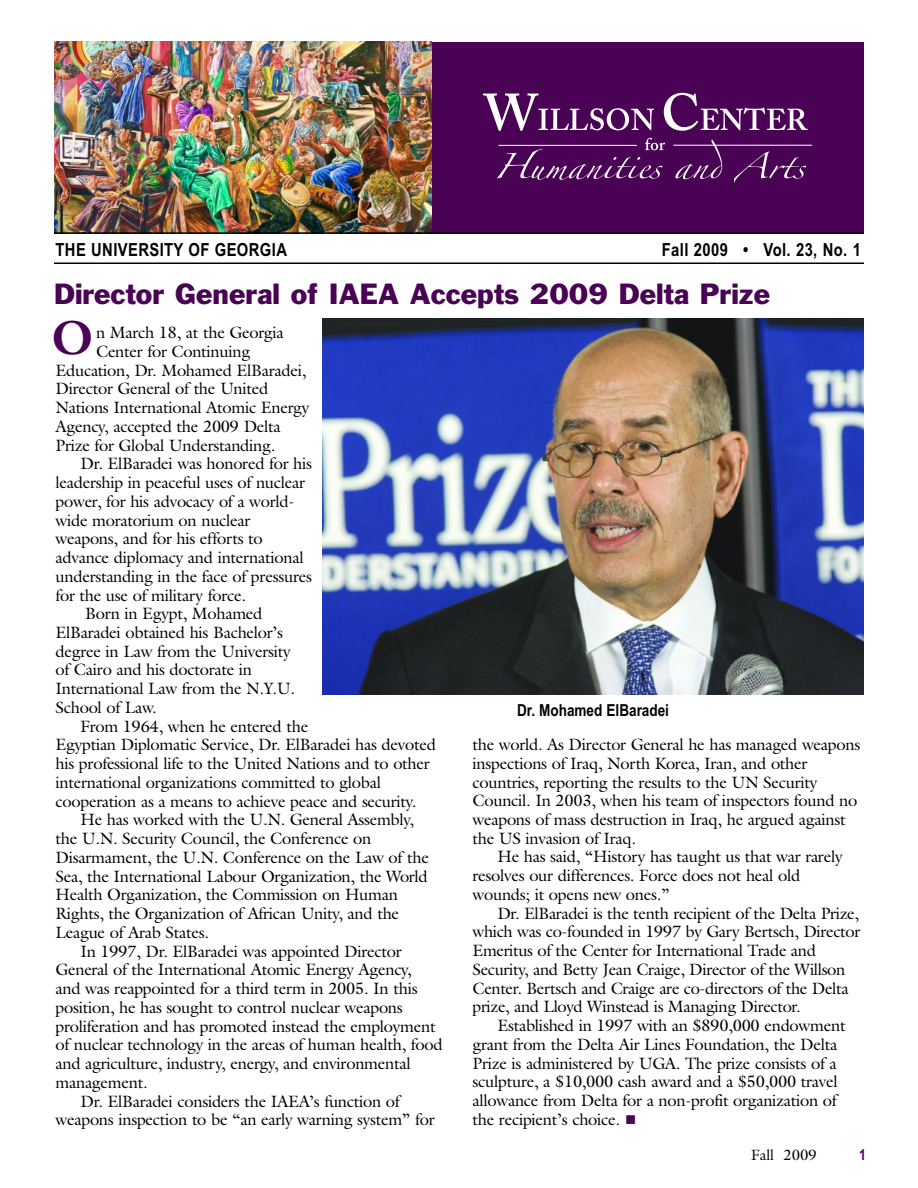
<style>
.page{position:relative;width:918px;height:1188px;background:#fff}
.page>*{position:absolute;margin:0;border:0;box-sizing:border-box;transform-origin:0 0}
.t1{font:700 48px "Galliard";color:#4a0255}
.t2{font:27px "Franklin Gothic";color:#4a0255}
.t3{font:700 18px "Arial Narrow";letter-spacing:.025em;color:#000}
.t4{font:16.5px/18.8px "Galliard";letter-spacing:-.015em;color:#000}
.t5{font:700 16.5px "Arial Narrow";color:#000}
.t6{font:15px "Galliard";color:#000}
.t7{font:700 15px "Arial Narrow";color:#4a0255}
.s1{color:#4a0255}
</style>
<div class="page">
<img style="left:54px;top:42px;width:378px;height:190px">
<div style="left:432px;top:42px;width:432px;height:192px;background:#4a0255"></div>
<hr style="left:54px;top:262px;width:810px;height:2px;background:#000">
<hr style="left:54px;top:232px;width:810px;height:2px;background:#000">
<hr style="left:673px;top:145px;width:139px;height:1px;background:#fff">
<svg style="left:675px;top:139px;width:47px;height:40px"></svg>
<svg style="left:734px;top:151px;width:72px;height:32px"></svg>
<svg style="left:483px;top:93px;width:171px;height:38px"></svg>
<svg style="left:664px;top:93px;width:144px;height:38px"></svg>
<svg style="left:497px;top:138px;width:168px;height:42px"></svg>
<hr style="left:498px;top:145px;width:139px;height:1px;background:#fff">
<img style="left:322px;top:318px;width:542px;height:377px">
<p class="t3" style="left:56px;top:243px;width:233px">THE UNIVERSITY OF GEORGIA</p>
<p class="t3" style="left:662px;top:243px;width:201px">Fall 2009 • Vol. 23, No. 1</p>
<h2 class="t2" style="left:54px;top:283px;width:718px">Director General of IAEA Accepts 2009 Delta Prize</h2>
<p class="t4" style="left:96px;top:325px;width:189px">n March 18, at the Georgia</p>
<p class="t4" style="left:96px;top:344px;width:156px">Center for Continuing</p>
<p class="t4" style="left:55px;top:362px;width:252px">Education, Dr. Mohamed ElBaradei,</p>
<p class="t4" style="left:55px;top:381px;width:214px">Director General of the United</p>
<p class="t4" style="left:55px;top:400px;width:255px">Nations International Atomic Energy</p>
<p class="t4" style="left:55px;top:419px;width:227px">Agency, accepted the 2009 Delta</p>
<p class="t4" style="left:55px;top:437px;width:222px">Prize for Global Understanding.</p>
<p class="t4" style="left:80px;top:456px;width:233px">Dr. ElBaradei was honored for his</p>
<p class="t4" style="left:55px;top:475px;width:251px">leadership in peaceful uses of nuclear</p>
<p class="t4" style="left:55px;top:493px;width:240px">power, for his advocacy of a world-</p>
<p class="t4" style="left:55px;top:512px;width:197px">wide moratorium on nuclear</p>
<p class="t4" style="left:55px;top:531px;width:209px">weapons, and for his efforts to</p>
<p class="t4" style="left:55px;top:550px;width:250px">advance diplomacy and international</p>
<p class="t4" style="left:55px;top:568px;width:258px">understanding in the face of pressures</p>
<p class="t4" style="left:55px;top:587px;width:192px">for the use of military force.</p>
<p class="t4" style="left:85px;top:606px;width:179px">Born in Egypt, Mohamed</p>
<p class="t4" style="left:55px;top:625px;width:229px">ElBaradei obtained his Bachelor’s</p>
<p class="t4" style="left:55px;top:643px;width:237px">degree in Law from the University</p>
<p class="t4" style="left:55px;top:662px;width:198px">of Cairo and his doctorate in</p>
<p class="t4" style="left:55px;top:681px;width:241px">International Law from the N.Y.U.</p>
<p class="t4" style="left:55px;top:700px;width:103px">School of Law.</p>
<p class="t4" style="left:80px;top:718px;width:229px">From 1964, when he entered the</p>
<p class="t4" style="left:55px;top:737px;width:382px">Egyptian Diplomatic Service, Dr. ElBaradei has devoted</p>
<p class="t4" style="left:55px;top:756px;width:376px">his professional life to the United Nations and to other</p>
<p class="t4" style="left:55px;top:775px;width:327px">international organizations committed to global</p>
<p class="t4" style="left:55px;top:793px;width:362px">cooperation as a means to achieve peace and security.</p>
<p class="t4" style="left:80px;top:812px;width:335px">He has worked with the U.N. General Assembly,</p>
<p class="t4" style="left:55px;top:831px;width:317px">the U.N. Security Council, the Conference on</p>
<p class="t4" style="left:55px;top:850px;width:375px">Disarmament, the U.N. Conference on the Law of the</p>
<p class="t4" style="left:55px;top:868px;width:374px">Sea, the International Labour Organization, the World</p>
<p class="t4" style="left:55px;top:887px;width:344px">Health Organization, the Commission on Human</p>
<p class="t4" style="left:55px;top:906px;width:345px">Rights, the Organization of African Unity, and the</p>
<p class="t4" style="left:55px;top:925px;width:155px">League of Arab States.</p>
<p class="t4" style="left:80px;top:943px;width:323px">In 1997, Dr. ElBaradei was appointed Director</p>
<p class="t4" style="left:55px;top:962px;width:358px">General of the International Atomic Energy Agency,</p>
<p class="t4" style="left:55px;top:981px;width:364px">and was reappointed for a third term in 2005. In this</p>
<p class="t4" style="left:55px;top:1000px;width:349px">position, he has sought to control nuclear weapons</p>
<p class="t4" style="left:55px;top:1018px;width:382px">proliferation and has promoted instead the employment</p>
<p class="t4" style="left:55px;top:1037px;width:389px">of nuclear technology in the areas of human health, food</p>
<p class="t4" style="left:55px;top:1056px;width:357px">and agriculture, industry, energy, and environmental</p>
<p class="t4" style="left:55px;top:1075px;width:94px">management.</p>
<p class="t4" style="left:80px;top:1093px;width:321px">Dr. ElBaradei considers the IAEA’s function of</p>
<p class="t4" style="left:55px;top:1112px;width:381px">weapons inspection to be “an early warning system” for</p>
<h1 class="t1" style="left:52px;top:319px;width:43px">O</h1>
<p class="t5" style="left:517px;top:704px;width:153px">Dr. Mohamed ElBaradei</p>
<p class="t4" style="left:473px;top:737px;width:389px">the world. As Director General he has managed weapons inspections of Iraq, North Korea, Iran, and other countries, reporting the results to the UN Security Council. In 2003, when his team of inspectors found no weapons of mass destruction in Iraq, he argued against the US invasion of Iraq.</p>
<p class="t4" style="left:473px;top:849px;width:372px;text-indent:25px">He has said, “History has taught us that war rarely resolves our differences. Force does not heal old wounds; it opens new ones.”</p>
<p class="t4" style="left:473px;top:905px;width:389px;text-indent:25px">Dr. ElBaradei is the tenth recipient of the Delta Prize, which was co-founded in 1997 by Gary Bertsch, Director Emeritus of the Center for International Trade and Security, and Betty Jean Craige, Director of the Willson Center. Bertsch and Craige are co-directors of the Delta prize, and Lloyd Winstead is Managing Director.</p>
<p class="t4" style="left:473px;top:1018px;width:375px;text-indent:25px">Established in 1997 with an $890,000 endowment grant from the Delta Air Lines Foundation, the Delta Prize is administered by UGA. The prize consists of a sculpture, a $10,000 cash award and a $50,000 travel allowance from Delta for a non-profit organization of the recipient’s choice. <span class="s1">■</span></p>
<p class="t6" style="left:751px;top:1149px;width:67px">Fall 2009</p>
<p class="t7" style="left:859px;top:1149px;width:8px">1</p>
</div>
